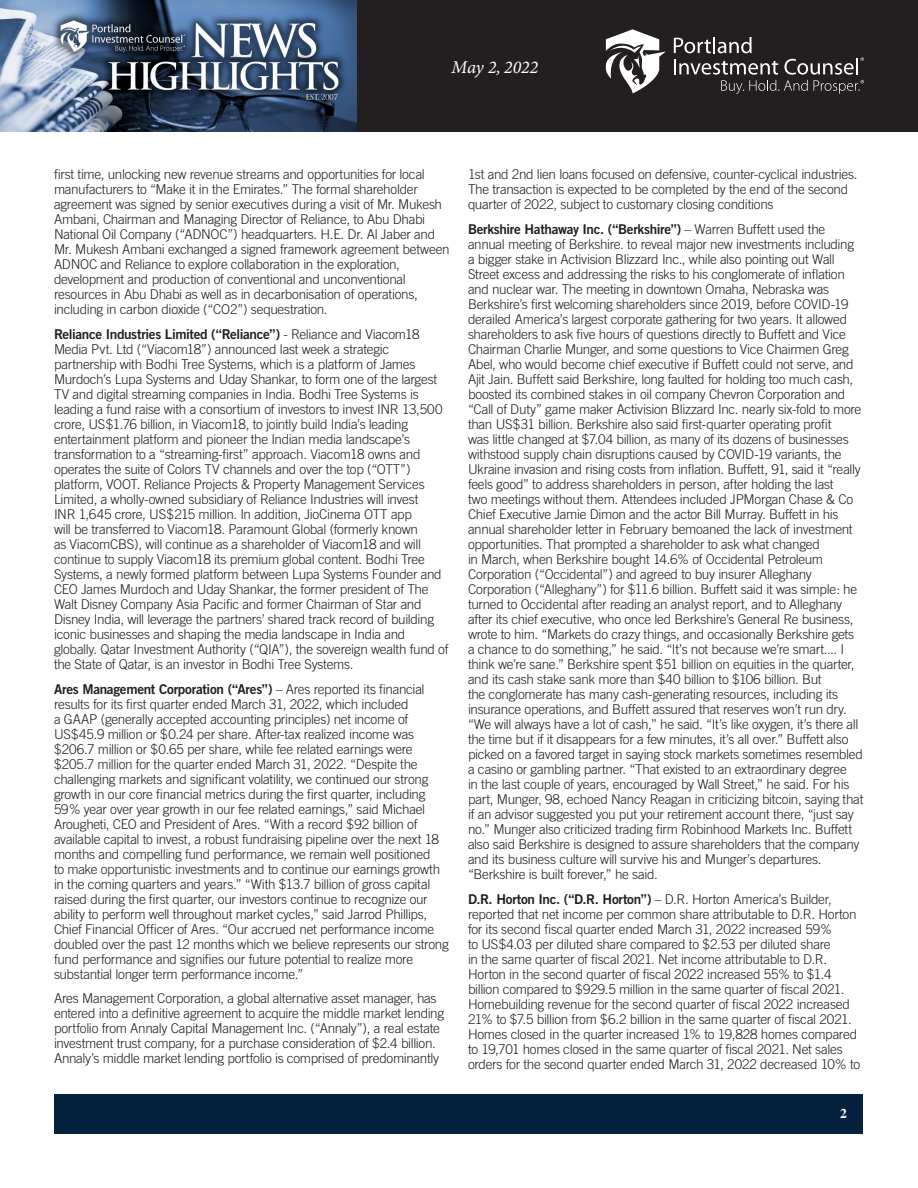
<style>
.page{position:relative;width:918px;height:1188px;background:#fff}
.page>*{position:absolute;margin:0;border:0;box-sizing:border-box;transform-origin:0 0}
.t1{font:italic 18px "Minion Variable Concept";color:#fff}
.Article_-_Body{font:300 13.5px/15px "Trade Gothic";letter-spacing:-.025em;color:#231f20}
.t2{font:700 13.5px "Times";color:#fff}
.s1{font-family:"Trade Gothic Bold Two";font-weight:400}
</style>
<div class="page">
<div style="left:356px;top:0;width:562px;height:132px;background:#231f20"></div>
<img style="left:0;top:0;width:356px;height:132px">
<svg style="left:674px;top:37px;width:190px;height:57px"></svg>
<svg style="left:606px;top:29px;width:60px;height:64px"></svg>
<div style="left:55px;top:1094px;width:808px;height:39px;background:#04213e"></div>
<h1 class="t1" style="left:452px;top:55px;width:88px">May 2, 2022</h1>
<p class="Article_-_Body" style="left:54px;top:167px;width:397px">first time, unlocking new revenue streams and opportunities for local manufacturers to “Make it in the Emirates.” The formal shareholder agreement was signed by senior executives during a visit of Mr. Mukesh Ambani, Chairman and Managing Director of Reliance, to Abu Dhabi National Oil Company (“ADNOC”) headquarters. H.E. Dr. Al Jaber and Mr. Mukesh Ambani exchanged a signed framework agreement between ADNOC and Reliance to explore collaboration in the exploration, development and production of conventional and unconventional resources in Abu Dhabi as well as in decarbonisation of operations, including in carbon dioxide (“CO2”) sequestration.</p>
<p class="Article_-_Body" style="left:54px;top:326px;width:396px"><span class="s1">Reliance Industries Limited (“Reliance”)</span> - Reliance and Viacom18<br>Media Pvt. Ltd (“Viacom18”) announced last week a strategic partnership with Bodhi Tree Systems, which is a platform of James Murdoch’s Lupa Systems and Uday Shankar, to form one of the largest TV and digital streaming companies in India. Bodhi Tree Systems is leading a fund raise with a consortium of investors to invest INR 13,500 crore, US$1.76 billion, in Viacom18, to jointly build India’s leading entertainment platform and pioneer the Indian media landscape’s transformation to a “streaming-first” approach. Viacom18 owns and operates the suite of Colors TV channels and over the top (“OTT”) platform, VOOT. Reliance Projects &amp; Property Management Services Limited, a wholly-owned subsidiary of Reliance Industries will invest<br>INR 1,645 crore, US$215 million. In addition, JioCinema OTT app<br>will be transferred to Viacom18. Paramount Global (formerly known<br>as ViacomCBS), will continue as a shareholder of Viacom18 and will continue to supply Viacom18 its premium global content. Bodhi Tree Systems, a newly formed platform between Lupa Systems Founder and CEO James Murdoch and Uday Shankar, the former president of The Walt Disney Company Asia Pacific and former Chairman of Star and Disney India, will leverage the partners’ shared track record of building iconic businesses and shaping the media landscape in India and globally. Qatar Investment Authority (“QIA”), the sovereign wealth fund of the State of Qatar, is an investor in Bodhi Tree Systems.</p>
<p class="Article_-_Body" style="left:54px;top:681px;width:396px"><span class="s1">Ares Management Corporation (“Ares”)</span> – Ares reported its financial results for its first quarter ended March 31, 2022, which included<br>a GAAP (generally accepted accounting principles) net income of US$45.9 million or $0.24 per share. After-tax realized income was $206.7 million or $0.65 per share, while fee related earnings were $205.7 million for the quarter ended March 31, 2022. “Despite the challenging markets and significant volatility, we continued our strong growth in our core financial metrics during the first quarter, including 59% year over year growth in our fee related earnings,” said Michael Arougheti, CEO and President of Ares. “With a record $92 billion of available capital to invest, a robust fundraising pipeline over the next 18 months and compelling fund performance, we remain well positioned<br>to make opportunistic investments and to continue our earnings growth in the coming quarters and years.” “With $13.7 billion of gross capital raised during the first quarter, our investors continue to recognize our ability to perform well throughout market cycles,” said Jarrod Phillips, Chief Financial Officer of Ares. “Our accrued net performance income doubled over the past 12 months which we believe represents our strong fund performance and signifies our future potential to realize more substantial longer term performance income.”</p>
<p class="Article_-_Body" style="left:54px;top:991px;width:392px">Ares Management Corporation, a global alternative asset manager, has entered into a definitive agreement to acquire the middle market lending portfolio from Annaly Capital Management Inc. (“Annaly”), a real estate investment trust company, for a purchase consideration of $2.4 billion.<br>Annaly’s middle market lending portfolio is comprised of predominantly</p>
<p class="Article_-_Body" style="left:468px;top:167px;width:391px">1st and 2nd lien loans focused on defensive, counter-cyclical industries.<br>The transaction is expected to be completed by the end of the second quarter of 2022, subject to customary closing conditions</p>
<p class="Article_-_Body" style="left:468px;top:221px;width:397px"><span class="s1">Berkshire Hathaway Inc. (“Berkshire”)</span> – Warren Buffett used the annual meeting of Berkshire. to reveal major new investments including a bigger stake in Activision Blizzard Inc., while also pointing out Wall Street excess and addressing the risks to his conglomerate of inflation and nuclear war. The meeting in downtown Omaha, Nebraska was Berkshire’s first welcoming shareholders since 2019, before COVID-19 derailed America’s largest corporate gathering for two years. It allowed shareholders to ask five hours of questions directly to Buffett and Vice Chairman Charlie Munger, and some questions to Vice Chairmen Greg Abel, who would become chief executive if Buffett could not serve, and Ajit Jain. Buffett said Berkshire, long faulted for holding too much cash, boosted its combined stakes in oil company Chevron Corporation and “Call of Duty” game maker Activision Blizzard Inc. nearly six-fold to more than US$31 billion. Berkshire also said first-quarter operating profit<br>was little changed at $7.04 billion, as many of its dozens of businesses withstood supply chain disruptions caused by COVID-19 variants, the Ukraine invasion and rising costs from inflation. Buffett, 91, said it “really feels good” to address shareholders in person, after holding the last<br>two meetings without them. Attendees included JPMorgan Chase &amp; Co Chief Executive Jamie Dimon and the actor Bill Murray. Buffett in his annual shareholder letter in February bemoaned the lack of investment opportunities. That prompted a shareholder to ask what changed<br>in March, when Berkshire bought 14.6% of Occidental Petroleum Corporation (“Occidental”) and agreed to buy insurer Alleghany Corporation (“Alleghany”) for $11.6 billion. Buffett said it was simple: he turned to Occidental after reading an analyst report, and to Alleghany after its chief executive, who once led Berkshire’s General Re business, wrote to him. “Markets do crazy things, and occasionally Berkshire gets a chance to do something,” he said. “It’s not because we’re smart.... I think we’re sane.” Berkshire spent $51 billion on equities in the quarter, and its cash stake sank more than $40 billion to $106 billion. But<br>the conglomerate has many cash-generating resources, including its insurance operations, and Buffett assured that reserves won’t run dry. “We will always have a lot of cash,” he said. “It’s like oxygen, it’s there all the time but if it disappears for a few minutes, it’s all over.” Buffett also picked on a favored target in saying stock markets sometimes resembled a casino or gambling partner. “That existed to an extraordinary degree<br>in the last couple of years, encouraged by Wall Street,” he said. For his part, Munger, 98, echoed Nancy Reagan in criticizing bitcoin, saying that if an advisor suggested you put your retirement account there, “just say no.” Munger also criticized trading firm Robinhood Markets Inc. Buffett also said Berkshire is designed to assure shareholders that the company and its business culture will survive his and Munger’s departures. “Berkshire is built forever,” he said.</p>
<p class="Article_-_Body" style="left:468px;top:891px;width:394px"><span class="s1">D.R. Horton Inc. (“D.R. Horton”)</span> – D.R. Horton America’s Builder, reported that net income per common share attributable to D.R. Horton for its second fiscal quarter ended March 31, 2022 increased 59%<br>to US$4.03 per diluted share compared to $2.53 per diluted share<br>in the same quarter of fiscal 2021. Net income attributable to D.R.<br>Horton in the second quarter of fiscal 2022 increased 55% to $1.4 billion compared to $929.5 million in the same quarter of fiscal 2021.<br>Homebuilding revenue for the second quarter of fiscal 2022 increased 21% to $7.5 billion from $6.2 billion in the same quarter of fiscal 2021.<br>Homes closed in the quarter increased 1% to 19,828 homes compared to 19,701 homes closed in the same quarter of fiscal 2021. Net sales orders for the second quarter ended March 31, 2022 decreased 10% to</p>
<p class="t2" style="left:840px;top:1100px;width:8px">2</p>
</div>
